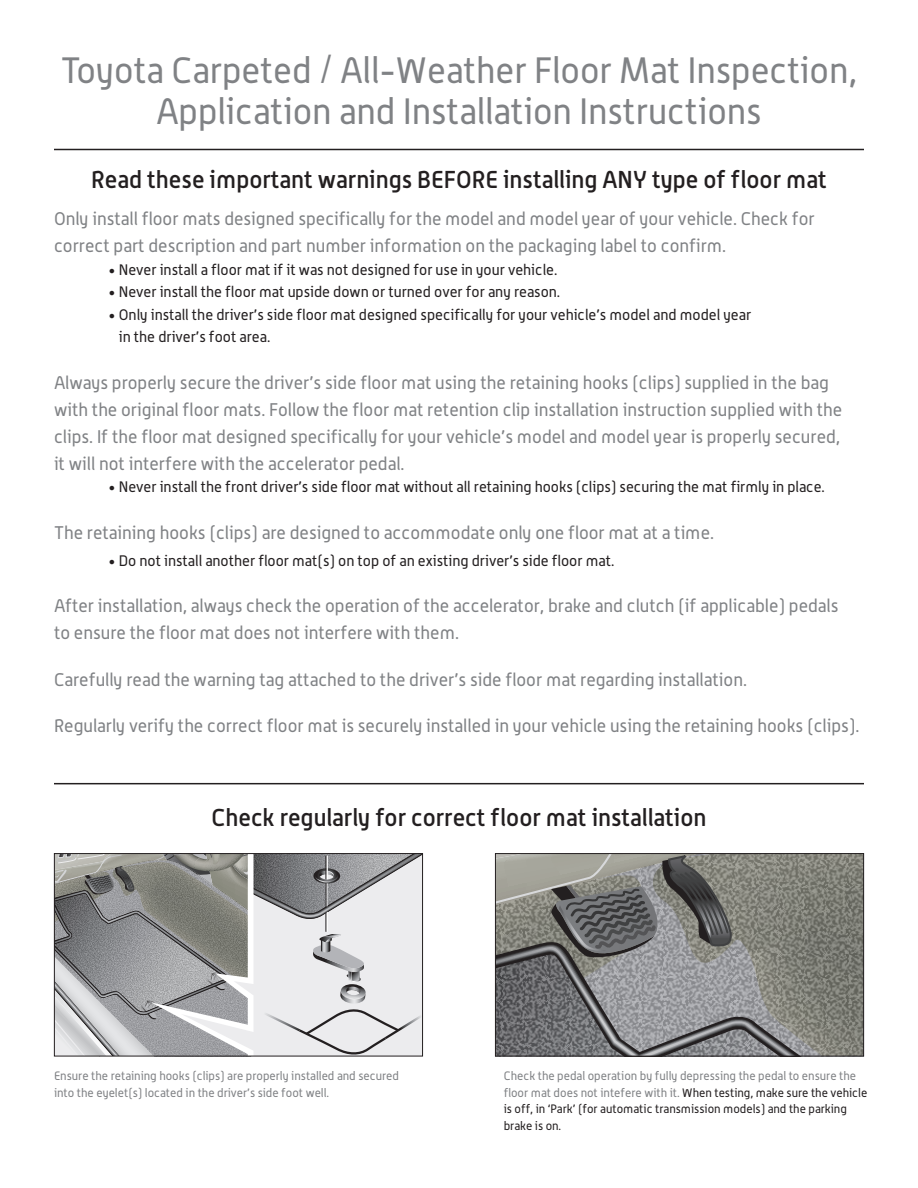
<style>
.page{position:relative;width:918px;height:1188px;background:#fff}
.page>*{position:absolute;margin:0;border:0;box-sizing:border-box;transform-origin:0 0}
.t1{font:36px/41.4px "Alwyn";color:#808285;text-align:center}
.t2{font:500 24px "Alwyn";color:#231f20}
.t3{font:18px/27px "Alwyn";color:#808285}
.t4{font:15px/22.5px "Alwyn";color:#231f20}
.t5{font:12px/16.5px "Alwyn";color:#231f20}
.t6{font:12px/16.5px "Alwyn";color:#808285}
.s1{color:#808285}
</style>
<div class="page">
<hr style="left:54px;top:783px;width:810px;height:1px;background:#231f20">
<hr style="left:54px;top:149px;width:810px;height:1px;background:#231f20">
<svg style="left:56px;top:855px;width:365px;height:199px;background:#b3b4b4"></svg>
<div style="left:54px;top:853px;width:369px;height:203px;border:1px solid #231f20"></div>
<svg style="left:497px;top:855px;width:365px;height:199px;background:#80807e"></svg>
<div style="left:495px;top:853px;width:369px;height:203px;border:1px solid #231f20"></div>
<p class="t1" style="left:61px;top:49px;width:798px">Toyota Carpeted / All-Weather Floor Mat Inspection,<br>Application and Installation Instructions</p>
<p class="t2" style="left:91px;top:164px;width:737px">Read these important warnings BEFORE installing ANY type of floor mat</p>
<p class="t3" style="left:54px;top:205px;width:762px">Only install floor mats designed specifically for the model and model year of your vehicle. Check for correct part description and part number information on the packaging label to confirm.</p>
<p class="t4" style="left:108px;top:258px;width:451px">• Never install a floor mat if it was not designed for use in your vehicle.</p>
<p class="t4" style="left:108px;top:280px;width:454px">• Never install the floor mat upside down or turned over for any reason.</p>
<p class="t4" style="left:119px;top:303px;width:634px;text-indent:-11px">• Only install the driver’s side floor mat designed specifically for your vehicle’s model and model year in the driver’s foot area.</p>
<p class="t3" style="left:54px;top:368px;width:790px">Always properly secure the driver’s side floor mat using the retaining hooks (clips) supplied in the bag with the original floor mats. Follow the floor mat retention clip installation instruction supplied with the clips. If the floor mat designed specifically for your vehicle’s model and model year is properly secured, it will not interfere with the accelerator pedal.</p>
<p class="t4" style="left:108px;top:475px;width:718px">• Never install the front driver’s side floor mat without all retaining hooks (clips) securing the mat firmly in place.</p>
<p class="t3" style="left:54px;top:518px;width:662px">The retaining hooks (clips) are designed to accommodate only one floor mat at a time.</p>
<p class="t4" style="left:108px;top:549px;width:508px">• Do not install another floor mat(s) on top of an existing driver’s side floor mat.</p>
<p class="t3" style="left:54px;top:592px;width:786px">After installation, always check the operation of the accelerator, brake and clutch (if applicable) pedals to ensure the floor mat does not interfere with them.</p>
<p class="t3" style="left:54px;top:665px;width:695px">Carefully read the warning tag attached to the driver’s side floor mat regarding installation.</p>
<p class="t3" style="left:54px;top:712px;width:807px">Regularly verify the correct floor mat is securely installed in your vehicle using the retaining hooks (clips).</p>
<p class="t2" style="left:212px;top:803px;width:496px">Check regularly for correct floor mat installation</p>
<p class="t6" style="left:54px;top:1067px;width:347px">Ensure the retaining hooks (clips) are properly installed and secured into the eyelet(s) located in the driver’s side foot well.</p>
<p class="t5" style="left:504px;top:1067px;width:365px"><span class="s1">Check the pedal operation by fully depressing the pedal to ensure the floor mat does not intefere with it.</span> When testing, make sure the vehicle is off, in ‘Park’ (for automatic transmission models) and the parking brake is on.</p>
</div>
